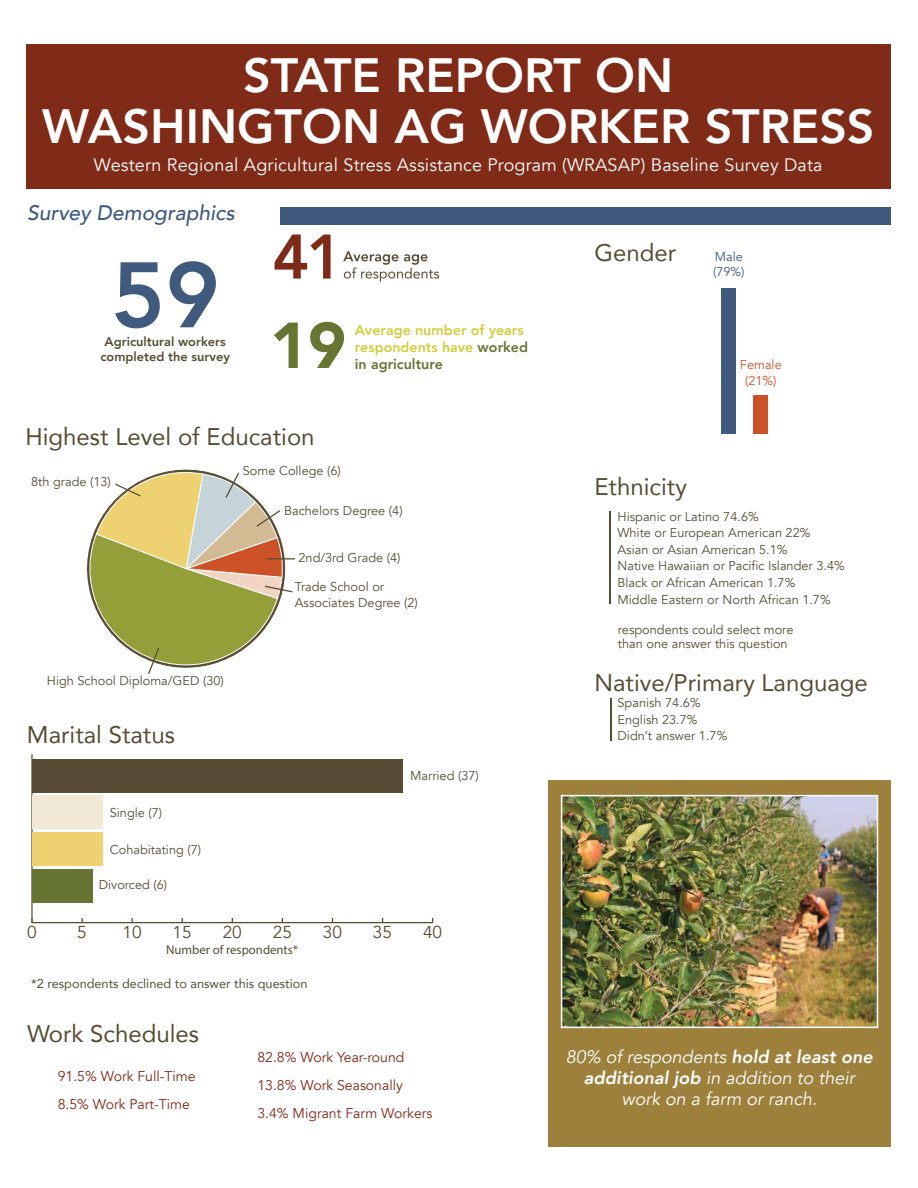
<style>
.page{position:relative;width:918px;height:1188px;background:#fff}
.page>*{position:absolute;margin:0;border:0;box-sizing:border-box;transform-origin:0 0}
.t1{font:800 91.8px "Avenir";color:#3f5a7d}
.t2{font:900 64.2px "Avenir";color:#667632}
.t3{font:800 48px/51px "Avenir";color:#fff;text-align:center}
.t4{font:24px "Avenir";color:#584d34}
.t5{font:italic 500 21px "Avenir";color:#3f5a7d}
.t6{font:italic 18px/21px "Avenir";color:#fff;text-align:center}
.t7{font:18px "Avenir";letter-spacing:.01em;color:#fff}
.t8{font:17.25px "Avenir";color:#584d34}
.t9{font:800 14.25px/17.1px "Avenir";color:#d4cc3a}
.t10{font:800 14.25px "Avenir";color:#667632}
.t11{font:14.1px/28px "Avenir";color:#802a18}
.t12{font:14.1px "Avenir";color:#7f2a18}
.t13{font:12.75px/16.5px "Avenir";color:#584d34}
.t14{font:12.75px "Avenir";color:#584d34}
.t15{font:800 12.75px/15.3px "Avenir";color:#584d34;text-align:center}
.t16{font:12.75px "Myriad Pro";color:#584d34}
.t17{font:12.75px/15.3px "Avenir";color:#cc5127;text-align:center}
.t18{font:12.75px/15.3px "Avenir";color:#3f5a7d}
.s1{color:#667632}
.s2{font-weight:800}
</style>
<div class="page">
<div style="left:548px;top:780px;width:343px;height:367px;background:#9d803c"></div>
<div style="left:26px;top:44px;width:864px;height:145px;background:#802a18"></div>
<hr style="left:610px;top:511px;width:1px;height:92px;background:#584d34">
<div style="left:754px;top:395px;width:14px;height:39px;background:#cc5127"></div>
<div style="left:721px;top:288px;width:15px;height:146px;background:#3f5a7d"></div>
<hr style="left:32px;top:922px;width:401px;height:1px;background:#584d34">
<hr style="left:31px;top:754px;width:2px;height:169px;background:#584d34">
<div style="left:32px;top:869px;width:60px;height:33px;background:#667632"></div>
<div style="left:32px;top:833px;width:70px;height:33px;background:#eed272"></div>
<div style="left:32px;top:796px;width:70px;height:33px;background:#f1e8d6"></div>
<div style="left:32px;top:759px;width:371px;height:33px;background:#584d34"></div>
<svg style="left:87px;top:469px;width:208px;height:205px"></svg>
<svg style="left:275px;top:234px;width:56px;height:45px"></svg>
<svg style="left:343px;top:251px;width:96px;height:31px"></svg>
<hr style="left:610px;top:698px;width:2px;height:43px;background:#584d34">
<img style="left:564px;top:798px;width:311px;height:227px">
<div style="left:561px;top:795px;width:317px;height:233px;border:2px solid #fff"></div>
<div style="left:281px;top:207px;width:610px;height:18px;background:#3f5a7d"></div>
<h3 class="t3" style="left:42px;top:54px;width:834px">STATE REPORT ON<br>WASHINGTON AG WORKER STRESS</h3>
<h3 class="t7" style="left:94px;top:157px;width:730px">Western Regional Agricultural Stress Assistance Program (WRASAP) Baseline Survey Data</h3>
<h3 class="t5" style="left:27px;top:204px;width:209px">Survey Demographics</h3>
<h1 class="t1" style="left:111px;top:258px;width:110px">59</h1>
<p class="t15" style="left:100px;top:335px;width:131px">Agricultural workers completed the survey</p>
<h3 class="t4" style="left:594px;top:242px;width:83px">Gender</h3>
<p class="t18" style="left:713px;top:250px;width:33px">Male (79%)</p>
<h2 class="t2" style="left:270px;top:308px;width:77px">19</h2>
<p class="t9" style="left:355px;top:323px;width:175px">Average number of years respondents have <span class="s1">worked</span></p>
<p class="t10" style="left:355px;top:358px;width:89px">in agriculture</p>
<p class="t17" style="left:740px;top:359px;width:43px">Female (21%)</p>
<h3 class="t4" style="left:26px;top:426px;width:291px">Highest Level of Education</h3>
<p class="t13" style="left:31px;top:474px;width:81px">8th grade (13)</p>
<p class="t13" style="left:243px;top:463px;width:100px">Some College (6)</p>
<p class="t13" style="left:284px;top:503px;width:120px">Bachelors Degree (4)</p>
<p class="t13" style="left:299px;top:551px;width:104px">2nd/3rd Grade (4)</p>
<p class="t13" style="left:295px;top:581px;width:125px;line-height:15.3px">Trade School or<br>Associates Degree (2)</p>
<p class="t13" style="left:47px;top:673px;width:179px">High School Diploma/GED (30)</p>
<h3 class="t4" style="left:27px;top:724px;width:150px">Marital Status</h3>
<p class="t13" style="left:110px;top:806px;width:54px">Single (7)</p>
<p class="t13" style="left:110px;top:842px;width:93px">Cohabitating (7)</p>
<p class="t13" style="left:99px;top:878px;width:70px">Divorced (6)</p>
<p class="t13" style="left:410px;top:768px;width:70px">Married (37)</p>
<h3 class="t8" style="left:27px;top:925px;width:11px">0</h3>
<h3 class="t8" style="left:77px;top:925px;width:11px">5</h3>
<h3 class="t8" style="left:123px;top:925px;width:21px">10</h3>
<h3 class="t8" style="left:173px;top:925px;width:21px">15</h3>
<h3 class="t8" style="left:223px;top:925px;width:21px">20</h3>
<h3 class="t8" style="left:273px;top:925px;width:21px">25</h3>
<h3 class="t8" style="left:323px;top:925px;width:21px">30</h3>
<h3 class="t8" style="left:373px;top:925px;width:21px">35</h3>
<h3 class="t8" style="left:423px;top:925px;width:21px">40</h3>
<p class="t14" style="left:31px;top:979px;width:278px">*2 respondents declined to answer this question</p>
<p class="t16" style="left:166px;top:945px;width:133px">Number of respondents*</p>
<h3 class="t4" style="left:27px;top:1023px;width:174px">Work Schedules</h3>
<p class="t11" style="left:58px;top:1063px;width:139px">91.5% Work Full-Time<br>8.5% Work Part-Time</p>
<p class="t12" style="left:257px;top:1051px;width:149px">82.8% Work Year-round</p>
<p class="t11" style="left:257px;top:1073px;width:177px">13.8% Work Seasonally<br>3.4% Migrant Farm Workers</p>
<h3 class="t4" style="left:594px;top:477px;width:94px">Ethnicity</h3>
<p class="t13" style="left:618px;top:509px;width:229px">Hispanic or Latino 74.6%<br>White or European American 22%<br>Asian or Asian American 5.1%<br>Native Hawaiian or Pacific Islander 3.4%<br>Black or African American 1.7%<br>Middle Eastern or North African 1.7%</p>
<p class="t13" style="left:618px;top:623px;width:177px;line-height:14.1px">respondents could select more than one answer this question</p>
<h3 class="t4" style="left:594px;top:673px;width:275px">Native/Primary Language</h3>
<p class="t13" style="left:618px;top:696px;width:111px">Spanish 74.6%<br>English 23.7%<br>Didnít answer 1.7%</p>
<h3 class="t6" style="left:566px;top:1048px;width:308px">80% of respondents <span class="s2">hold at least one additional job</span> in addition to their work on a farm or ranch.</h3>
</div>
